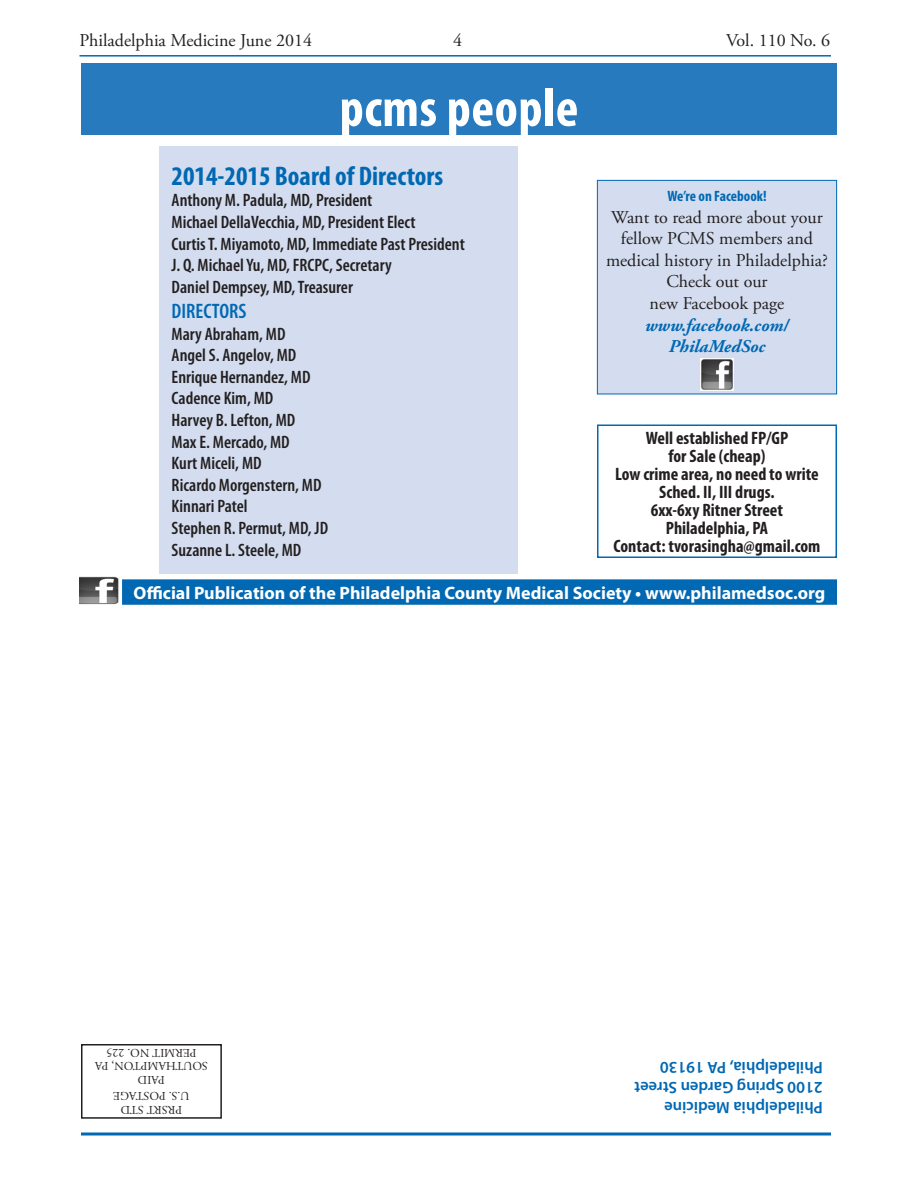
<style>
.page{position:relative;width:918px;height:1188px;background:#fff}
.page>*{position:absolute;margin:0;border:0;box-sizing:border-box;transform-origin:0 0}
.Subhead{font:700 condensed 54px "Myriad Pro";letter-spacing:.01em;color:#fff}
.Headline{font:700 condensed 27px "Myriad Pro";color:#0168b3}
.t1{font:600 condensed 21px "Myriad Pro";color:#0168b3}
.t2{font:600 condensed 18px "Myriad Pro";color:#231f20}
.HL_12_pt_black{font:700 condensed 18px/18px "Myriad Pro";color:#231f20;text-align:center}
.body_no_indent_2{font:18px/21.6px "Adobe Garamond Pro";color:#231f20;text-align:center}
.t3{font:700 18px "Myriad Pro";color:#fff}
.body_no_indent_2-2{font:italic 700 18px/21.6px "Adobe Garamond Pro";color:#0168b3;text-align:center}
.plain{font:600 16.5px/19.8px "Myriad Pro";color:#0168b3}
.HL_14_pt_blue{font:700 condensed 15px "Myriad Pro";color:#0168b3}
.t4{font:12px "Adobe Garamond Pro";color:#231f20}
</style>
<div class="page">
<hr style="left:80px;top:55px;width:751px;height:2px;background:#0168b3">
<svg style="left:81px;top:1132px;width:750px;height:4px;background:#408dc5"></svg>
<div style="left:81px;top:1044px;width:141px;height:75px;border:2px solid #231f20"></div>
<div style="left:81px;top:63px;width:756px;height:72px;background:#277abe"></div>
<div style="left:123px;top:580px;width:713px;height:24px;background:#0168b3"></div>
<div style="left:122px;top:579px;width:715px;height:26px;border:2px solid #0168b3"></div>
<img style="left:80px;top:576px;width:39px;height:29px">
<div style="left:597px;top:424px;width:240px;height:134px;border:2px solid #0168b3"></div>
<div style="left:597px;top:180px;width:240px;height:214px;background:#d3ddef"></div>
<img style="left:701px;top:358px;width:32px;height:32px">
<div style="left:597px;top:180px;width:240px;height:214px;border:1px solid #0168b3"></div>
<div style="left:160px;top:146px;width:358px;height:428px;background:#d3ddef"></div>
<p class="body_no_indent_2" style="left:80px;top:30px;width:234px">Philadelphia Medicine June 2014</p>
<p class="body_no_indent_2" style="left:453px;top:30px;width:10px">4</p>
<p class="body_no_indent_2" style="left:726px;top:30px;width:106px">Vol. 110 No. 6</p>
<p class="Subhead" style="left:340px;top:74px;width:240px">pcms people</p>
<p class="Headline" style="left:172px;top:159px;width:273px">2014-2015 Board of Directors</p>
<p class="t2" style="left:172px;top:189px;width:202px">Anthony M. Padula, MD, President</p>
<p class="t2" style="left:172px;top:211px;width:246px">Michael DellaVecchia, MD, President Elect</p>
<p class="t2" style="left:172px;top:232px;width:295px">Curtis T. Miyamoto, MD, Immediate Past President</p>
<p class="t2" style="left:172px;top:254px;width:222px">J. Q. Michael Yu, MD, FRCPC, Secretary</p>
<p class="t2" style="left:172px;top:276px;width:183px">Daniel Dempsey, MD, Treasurer</p>
<p class="t1" style="left:172px;top:298px;width:76px">DIRECTORS</p>
<p class="t2" style="left:172px;top:322px;width:115px">Mary Abraham, MD</p>
<p class="t2" style="left:172px;top:344px;width:126px">Angel S. Angelov, MD</p>
<p class="t2" style="left:172px;top:366px;width:140px">Enrique Hernandez, MD</p>
<p class="t2" style="left:172px;top:387px;width:103px">Cadence Kim, MD</p>
<p class="t2" style="left:172px;top:409px;width:125px">Harvey B. Lefton, MD</p>
<p class="t2" style="left:172px;top:430px;width:120px">Max E. Mercado, MD</p>
<p class="t2" style="left:172px;top:452px;width:91px">Kurt Miceli, MD</p>
<p class="t2" style="left:172px;top:474px;width:151px">Ricardo Morgenstern, MD</p>
<p class="t2" style="left:172px;top:495px;width:78px">Kinnari Patel</p>
<p class="t2" style="left:172px;top:517px;width:158px">Stephen R. Permut, MD, JD</p>
<p class="t2" style="left:172px;top:538px;width:131px">Suzanne L. Steele, MD</p>
<p class="HL_14_pt_blue" style="left:667px;top:187px;width:101px">We’re on Facebook!</p>
<p class="body_no_indent_2" style="left:606px;top:207px;width:223px">Want to read more about your fellow PCMS members and medical history in Philadelphia?</p>
<p class="body_no_indent_2" style="left:650px;top:272px;width:136px">Check out our<br>new Facebook page</p>
<p class="body_no_indent_2-2" style="left:645px;top:314px;width:145px">www.facebook.com/<br>PhilaMedSoc</p>
<p class="HL_12_pt_black" style="left:646px;top:429px;width:144px">Well established FP/GP for Sale (cheap)</p>
<p class="HL_12_pt_black" style="left:615px;top:465px;width:205px">Low crime area, no need to write<br>Sched. II, III drugs.</p>
<p class="HL_12_pt_black" style="left:651px;top:501px;width:134px">6xx-6xy Ritner Street</p>
<p class="HL_12_pt_black" style="left:666px;top:519px;width:104px">Philadelphia, PA</p>
<p class="HL_12_pt_black" style="left:613px;top:537px;width:209px">Contact: tvorasingha@gmail.com</p>
<p class="t3" style="left:134px;top:581px;width:693px">Official Publication of the Philadelphia County Medical Society • www.philamedsoc.org</p>
<p class="t4" style="left:196px;top:1060px;width:92px;rotate:-180deg">PERMIT NO. 225</p>
<p class="t4" style="left:208px;top:1073px;width:115px;rotate:-180deg">SOUTHAMPTON, PA</p>
<p class="t4" style="left:165px;top:1087px;width:28px;rotate:-180deg">PAID</p>
<p class="t4" style="left:190px;top:1103px;width:78px;rotate:-180deg">U.S. POSTAGE</p>
<p class="t4" style="left:182px;top:1117px;width:63px;rotate:-180deg">PRSRT STD</p>
<p class="plain" style="left:823px;top:1117px;width:190px;rotate:-180deg">Philadelphia Medicine<br>2100 Spring Garden Street<br>Philadelphia, PA 19130</p>
</div>
